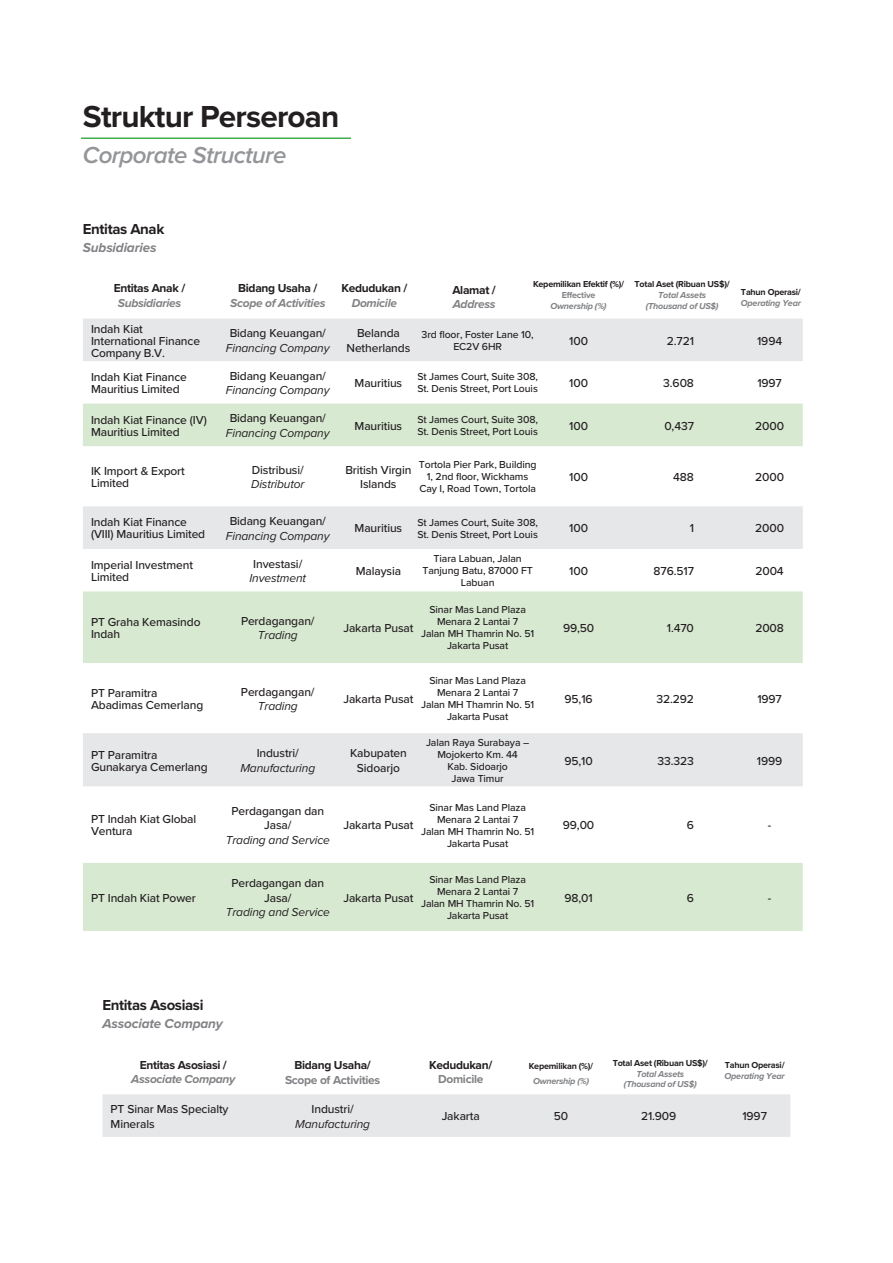
<style>
.page{position:relative;width:893px;height:1263px;background:#fff}
.page>*{position:absolute;margin:0;border:0;box-sizing:border-box;transform-origin:0 0}
.t1{font:700 31.5px "Proxima Nova";letter-spacing:-.025em;color:#231f20}
.t2{font:italic 600 24px "Proxima Nova";letter-spacing:-.025em;color:#939598}
.t3{font:700 15px "Proxima Nova";letter-spacing:-.025em;color:#231f20}
.t4{font:italic 700 13.5px "Proxima Nova";letter-spacing:-.01em;color:#808285}
.t5{font:500 12px/12px "Proxima Nova";letter-spacing:-.01em;color:#231f20}
.t6{font:italic 12px "Proxima Nova";letter-spacing:-.01em;color:#231f20}
.t7{font:700 12px "Proxima Nova";letter-spacing:-.025em;color:#231f20}
.t8{font:italic 700 12px "Proxima Nova";letter-spacing:-.025em;color:#808285}
.t9{font:700 12px "Proxima Nova";letter-spacing:-.025em;color:#808285}
.t10{font:500 10.5px/12px "Proxima Nova";letter-spacing:-.01em;color:#231f20;text-align:center}
.t11{font:700 9px "Proxima Nova";letter-spacing:-.025em;color:#231f20}
.t12{font:italic 700 9px/10.8px "Proxima Nova";letter-spacing:-.025em;color:#808285;text-align:center}
.t13{font:700 9px "Proxima Nova";letter-spacing:-.025em;color:#808285}
</style>
<div class="page">
<svg style="left:83px;top:319px;width:720px;height:85px"></svg>
<svg style="left:83px;top:404px;width:720px;height:527px"></svg>
<hr style="left:81px;top:137px;width:270px;height:2px;background:#40ae49">
<div style="left:103px;top:1094px;width:687px;height:43px;background:#e6e7e9"></div>
<h1 class="t1" style="left:83px;top:98px;width:258px">Struktur Perseroan</h1>
<h2 class="t2" style="left:83px;top:141px;width:205px">Corporate Structure</h2>
<p class="t3" style="left:83px;top:220px;width:83px">Entitas Anak</p>
<p class="t4" style="left:83px;top:239px;width:75px">Subsidiaries</p>
<p class="t7" style="left:114px;top:281px;width:73px">Entitas Anak /</p>
<p class="t8" style="left:118px;top:296px;width:65px">Subsidiaries</p>
<p class="t7" style="left:238px;top:281px;width:81px">Bidang Usaha /</p>
<p class="t8" style="left:230px;top:295px;width:97px">Scope of Activities</p>
<p class="t7" style="left:341px;top:281px;width:68px">Kedudukan /</p>
<p class="t8" style="left:352px;top:295px;width:47px">Domicile</p>
<p class="t7" style="left:452px;top:283px;width:45px">Alamat /</p>
<p class="t8" style="left:453px;top:297px;width:44px">Address</p>
<p class="t11" style="left:533px;top:279px;width:93px">Kepemilikan Efektif (%)/</p>
<p class="t13" style="left:562px;top:290px;width:35px">Effective</p>
<p class="t12" style="left:551px;top:301px;width:58px">Ownership (%)</p>
<p class="t11" style="left:635px;top:279px;width:97px">Total Aset (Ribuan US$)/</p>
<p class="t12" style="left:646px;top:290px;width:74px">Total Assets (Thousand of US$)</p>
<p class="t11" style="left:741px;top:287px;width:61px">Tahun Operasi/</p>
<p class="t12" style="left:741px;top:298px;width:62px">Operating Year</p>
<p class="t5" style="left:91px;top:323px;width:111px">Indah Kiat<br>International Finance<br>Company B.V.</p>
<p class="t5" style="left:230px;top:328px;width:98px">Bidang Keuangan/</p>
<p class="t6" style="left:226px;top:341px;width:105px">Financing Company</p>
<p class="t5" style="left:91px;top:371px;width:98px">Indah Kiat Finance<br>Mauritius Limited</p>
<p class="t5" style="left:230px;top:370px;width:98px">Bidang Keuangan/</p>
<p class="t6" style="left:226px;top:383px;width:105px">Financing Company</p>
<p class="t5" style="left:91px;top:414px;width:117px">Indah Kiat Finance (IV)<br>Mauritius Limited</p>
<p class="t5" style="left:230px;top:413px;width:98px">Bidang Keuangan/</p>
<p class="t6" style="left:226px;top:426px;width:105px">Financing Company</p>
<p class="t5" style="left:91px;top:465px;width:95px">IK Import &amp; Export<br>Limited</p>
<p class="t5" style="left:252px;top:464px;width:53px">Distribusi/</p>
<p class="t6" style="left:251px;top:477px;width:55px">Distributor</p>
<p class="t5" style="left:91px;top:517px;width:116px">Indah Kiat Finance (VIII) Mauritius Limited</p>
<p class="t5" style="left:230px;top:515px;width:98px">Bidang Keuangan/</p>
<p class="t6" style="left:226px;top:528px;width:105px">Financing Company</p>
<p class="t5" style="left:91px;top:559px;width:104px">Imperial Investment<br>Limited</p>
<p class="t5" style="left:253px;top:558px;width:51px">Investasi/</p>
<p class="t6" style="left:249px;top:571px;width:58px">Investment</p>
<p class="t5" style="left:91px;top:616px;width:111px">PT Graha Kemasindo<br>Indah</p>
<p class="t5" style="left:241px;top:615px;width:75px">Perdagangan/</p>
<p class="t6" style="left:258px;top:628px;width:42px">Trading</p>
<p class="t5" style="left:91px;top:687px;width:114px">PT Paramitra<br>Abadimas Cemerlang</p>
<p class="t5" style="left:241px;top:686px;width:75px">Perdagangan/</p>
<p class="t6" style="left:258px;top:699px;width:42px">Trading</p>
<p class="t5" style="left:91px;top:749px;width:118px">PT Paramitra<br>Gunakarya Cemerlang</p>
<p class="t5" style="left:257px;top:747px;width:44px">Industri/</p>
<p class="t6" style="left:240px;top:760px;width:76px">Manufacturing</p>
<p class="t5" style="left:91px;top:814px;width:107px">PT Indah Kiat Global<br>Ventura</p>
<p class="t5" style="left:231px;top:804px;width:94px;line-height:14.4px;text-align:center">Perdagangan dan<br>Jasa/</p>
<p class="t6" style="left:226px;top:832px;width:106px">Trading and Service</p>
<p class="t5" style="left:91px;top:892px;width:106px">PT Indah Kiat Power</p>
<p class="t5" style="left:231px;top:876px;width:94px;line-height:14.4px;text-align:center">Perdagangan dan<br>Jasa/</p>
<p class="t6" style="left:226px;top:905px;width:106px">Trading and Service</p>
<p class="t5" style="left:347px;top:326px;width:65px;line-height:14.4px;text-align:center">Belanda<br>Netherlands</p>
<p class="t10" style="left:422px;top:329px;width:114px">3rd floor, Foster Lane 10,<br>EC2V 6HR</p>
<p class="t5" style="left:569px;top:335px;width:20px">100</p>
<p class="t5" style="left:667px;top:335px;width:29px">2.721</p>
<p class="t5" style="left:757px;top:335px;width:27px">1994</p>
<p class="t5" style="left:355px;top:377px;width:49px">Mauritius</p>
<p class="t10" style="left:417px;top:371px;width:122px;text-align:left">St James Court, Suite 308,<br>St. Denis Street, Port Louis</p>
<p class="t5" style="left:569px;top:377px;width:20px">100</p>
<p class="t5" style="left:663px;top:377px;width:32px">3.608</p>
<p class="t5" style="left:757px;top:377px;width:26px">1997</p>
<p class="t5" style="left:355px;top:420px;width:49px">Mauritius</p>
<p class="t10" style="left:417px;top:414px;width:122px;text-align:left">St James Court, Suite 308,<br>St. Denis Street, Port Louis</p>
<p class="t5" style="left:569px;top:420px;width:20px">100</p>
<p class="t5" style="left:664px;top:420px;width:31px">0,437</p>
<p class="t5" style="left:755px;top:420px;width:30px">2000</p>
<p class="t5" style="left:345px;top:463px;width:68px;line-height:14.4px;text-align:center">British Virgin<br>Islands</p>
<p class="t10" style="left:419px;top:459px;width:119px">Tortola Pier Park, Building<br>1, 2nd floor, Wickhams<br>Cay I, Road Town, Tortola</p>
<p class="t5" style="left:569px;top:471px;width:20px">100</p>
<p class="t5" style="left:673px;top:471px;width:22px">488</p>
<p class="t5" style="left:755px;top:471px;width:30px">2000</p>
<p class="t5" style="left:355px;top:523px;width:49px">Mauritius</p>
<p class="t10" style="left:417px;top:516px;width:122px;text-align:left">St James Court, Suite 308,<br>St. Denis Street, Port Louis</p>
<p class="t5" style="left:569px;top:523px;width:20px">100</p>
<p class="t5" style="left:690px;top:523px;width:6px">1</p>
<p class="t5" style="left:755px;top:523px;width:30px">2000</p>
<p class="t5" style="left:356px;top:565px;width:47px">Malaysia</p>
<p class="t10" style="left:422px;top:553px;width:112px">Tiara Labuan, Jalan<br>Tanjung Batu, 87000 FT<br>Labuan</p>
<p class="t5" style="left:569px;top:565px;width:20px">100</p>
<p class="t5" style="left:654px;top:565px;width:42px">876.517</p>
<p class="t5" style="left:755px;top:565px;width:30px">2004</p>
<p class="t10" style="left:421px;top:604px;width:115px">Sinar Mas Land Plaza<br>Menara 2 Lantai 7<br>Jalan MH Thamrin No. 51<br>Jakarta Pusat</p>
<p class="t5" style="left:343px;top:622px;width:72px">Jakarta Pusat</p>
<p class="t10" style="left:421px;top:675px;width:115px">Sinar Mas Land Plaza<br>Menara 2 Lantai 7<br>Jalan MH Thamrin No. 51<br>Jakarta Pusat</p>
<p class="t5" style="left:343px;top:693px;width:72px">Jakarta Pusat</p>
<p class="t5" style="left:350px;top:746px;width:58px;line-height:14.4px;text-align:center">Kabupaten<br>Sidoarjo</p>
<p class="t10" style="left:426px;top:737px;width:105px">Jalan Raya Surabaya –<br>Mojokerto Km. 44<br>Kab. Sidoarjo<br>Jawa Timur</p>
<p class="t10" style="left:421px;top:801px;width:115px">Sinar Mas Land Plaza<br>Menara 2 Lantai 7<br>Jalan MH Thamrin No. 51<br>Jakarta Pusat</p>
<p class="t5" style="left:343px;top:820px;width:72px">Jakarta Pusat</p>
<p class="t10" style="left:421px;top:874px;width:115px">Sinar Mas Land Plaza<br>Menara 2 Lantai 7<br>Jalan MH Thamrin No. 51<br>Jakarta Pusat</p>
<p class="t5" style="left:343px;top:892px;width:72px">Jakarta Pusat</p>
<p class="t5" style="left:563px;top:622px;width:33px">99,50</p>
<p class="t5" style="left:667px;top:622px;width:29px">1.470</p>
<p class="t5" style="left:755px;top:622px;width:30px">2008</p>
<p class="t5" style="left:565px;top:693px;width:30px">95,16</p>
<p class="t5" style="left:656px;top:693px;width:39px">32.292</p>
<p class="t5" style="left:757px;top:693px;width:26px">1997</p>
<p class="t5" style="left:564px;top:755px;width:30px">95,10</p>
<p class="t5" style="left:657px;top:755px;width:38px">33.323</p>
<p class="t5" style="left:757px;top:755px;width:27px">1999</p>
<p class="t5" style="left:563px;top:820px;width:33px">99,00</p>
<p class="t5" style="left:687px;top:820px;width:9px">6</p>
<p class="t5" style="left:768px;top:820px;width:5px">-</p>
<p class="t5" style="left:564px;top:892px;width:30px">98,01</p>
<p class="t5" style="left:687px;top:892px;width:9px">6</p>
<p class="t5" style="left:768px;top:892px;width:5px">-</p>
<p class="t3" style="left:103px;top:996px;width:102px">Entitas Asosiasi</p>
<p class="t4" style="left:103px;top:1015px;width:122px">Associate Company</p>
<p class="t7" style="left:140px;top:1058px;width:89px">Entitas Asosiasi /</p>
<p class="t8" style="left:131px;top:1072px;width:106px">Associate Company</p>
<p class="t7" style="left:294px;top:1058px;width:78px">Bidang Usaha/</p>
<p class="t9" style="left:285px;top:1073px;width:97px">Scope of Activities</p>
<p class="t5" style="left:111px;top:1102px;width:119px;line-height:14.4px">PT Sinar Mas Specialty<br>Minerals</p>
<p class="t5" style="left:312px;top:1103px;width:44px">Industri/</p>
<p class="t6" style="left:295px;top:1116px;width:76px">Manufacturing</p>
<p class="t7" style="left:429px;top:1058px;width:65px">Kedudukan/</p>
<p class="t9" style="left:438px;top:1072px;width:47px">Domicile</p>
<p class="t11" style="left:529px;top:1061px;width:66px">Kepemilikan (%)/</p>
<p class="t12" style="left:533px;top:1076px;width:58px">Ownership (%)</p>
<p class="t11" style="left:613px;top:1057px;width:97px">Total Aset (Ribuan US$)/</p>
<p class="t12" style="left:624px;top:1068px;width:74px">Total Assets (Thousand of US$)</p>
<p class="t11" style="left:725px;top:1059px;width:61px">Tahun Operasi/</p>
<p class="t12" style="left:725px;top:1070px;width:62px">Operating Year</p>
<p class="t5" style="left:442px;top:1110px;width:40px">Jakarta</p>
<p class="t5" style="left:554px;top:1110px;width:16px">50</p>
<p class="t5" style="left:641px;top:1110px;width:37px">21.909</p>
<p class="t5" style="left:742px;top:1110px;width:26px">1997</p>
</div>
